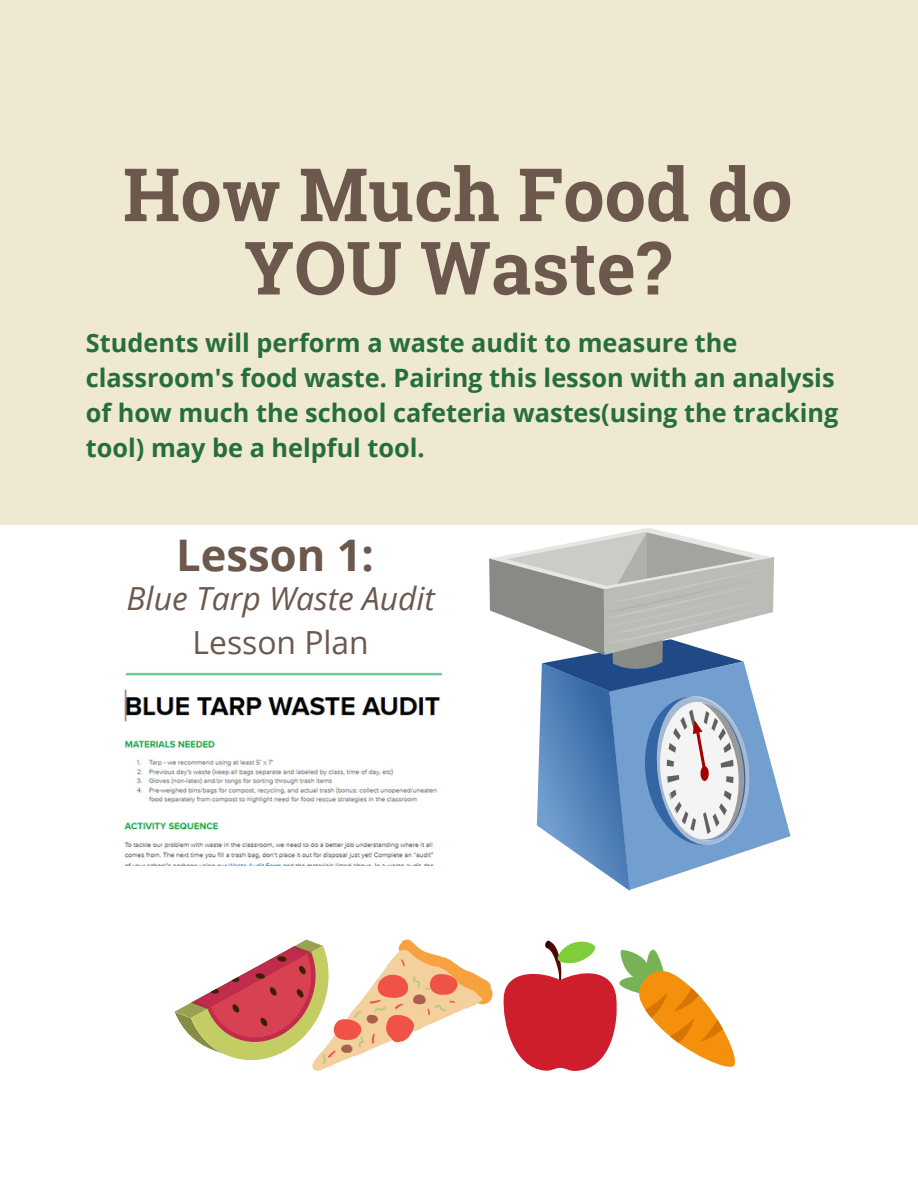
<style>
.page{position:relative;width:918px;height:1188px;background:#fff}
.page>*{position:absolute;margin:0;border:0;box-sizing:border-box;transform-origin:0 0}
.t1{font:700 73.65px/73.3px "Roboto Slab";color:#6c584d;text-align:center}
.t2{font:700 43.5px "Open Sans";color:#6c584d}
.t3{font:italic 31.8px "Open Sans";color:#6c584d}
.t4{font:31.8px "Open Sans";color:#6c584d}
.t5{font:700 25.35px/35px "Open Sans";color:#266e3b}
</style>
<div class="page">
<svg style="left:489px;top:528px;width:302px;height:363px"></svg>
<img style="left:124px;top:672px;width:318px;height:193px">
<svg style="left:174px;top:940px;width:319px;height:131px"></svg>
<svg style="left:503px;top:940px;width:232px;height:131px"></svg>
<div style="left:0;top:0;width:918px;height:524px;background:#efe9d2"></div>
<p class="t1" style="left:123px;top:156px;width:671px">How Much Food do<br>YOU Waste?</p>
<p class="t5" style="left:86px;top:325px;width:754px">Students will perform a waste audit to measure the classroom's food waste. Pairing this lesson with an analysis of how much the school cafeteria wastes(using the tracking tool) may be a helpful tool.</p>
<p class="t2" style="left:176px;top:524px;width:199px">Lesson 1:</p>
<p class="t3" style="left:127px;top:576px;width:310px">Blue Tarp Waste Audit</p>
<p class="t4" style="left:193px;top:620px;width:178px">Lesson Plan</p>
</div>
